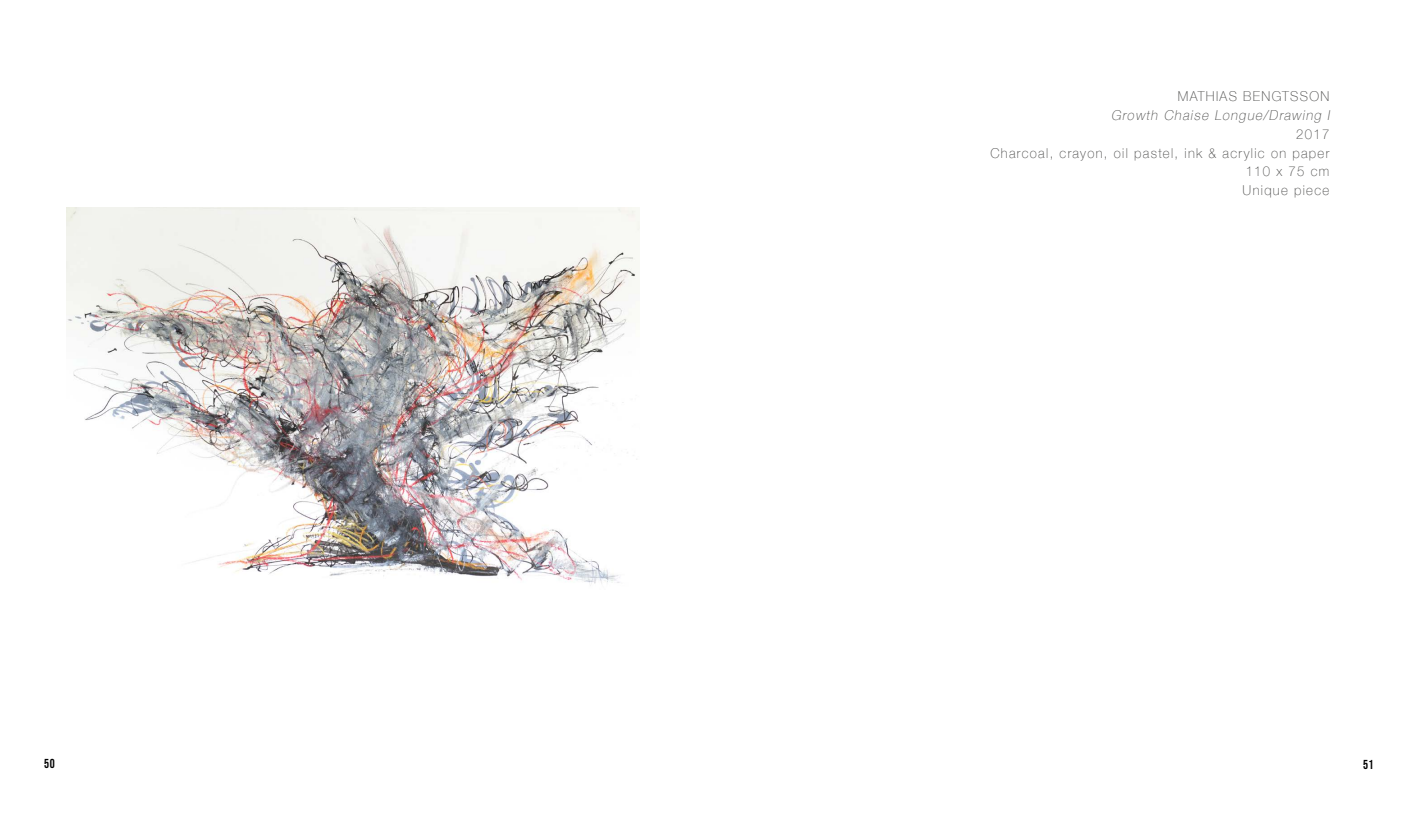
<style>
.page{position:relative;width:1418px;height:815px;background:#fff}
.page>*{position:absolute;margin:0;border:0;box-sizing:border-box;transform-origin:0 0}
.t1{font:100 13.62px/18.8px "Helvetica Neue";letter-spacing:.1em;color:#4a4a49;text-align:right;scale:.96 1}
.t2{font:italic 100 13.62px "Helvetica Neue";color:#4a4a49;scale:.96 1}
.t3{font:13px "Bebas Neue";color:#000;scale:.96 1}
</style>
<div class="page">
<img style="left:66px;top:208px;width:574px;height:376px">
<p class="t1" style="left:1177px;top:86px;width:159px">MATHIAS BENGTSSON</p>
<p class="t2" style="left:1111px;top:105px;width:232px">Growth Chaise Longue/Drawing I</p>
<p class="t1" style="left:990px;top:124px;width:354px">2017<br>Charcoal, crayon, oil pastel, ink &amp; acrylic on paper<br>110 x 75 cm<br>Unique piece</p>
<p class="t3" style="left:44px;top:756px;width:12px">50</p>
<p class="t3" style="left:1362px;top:757px;width:12px">51</p>
</div>
